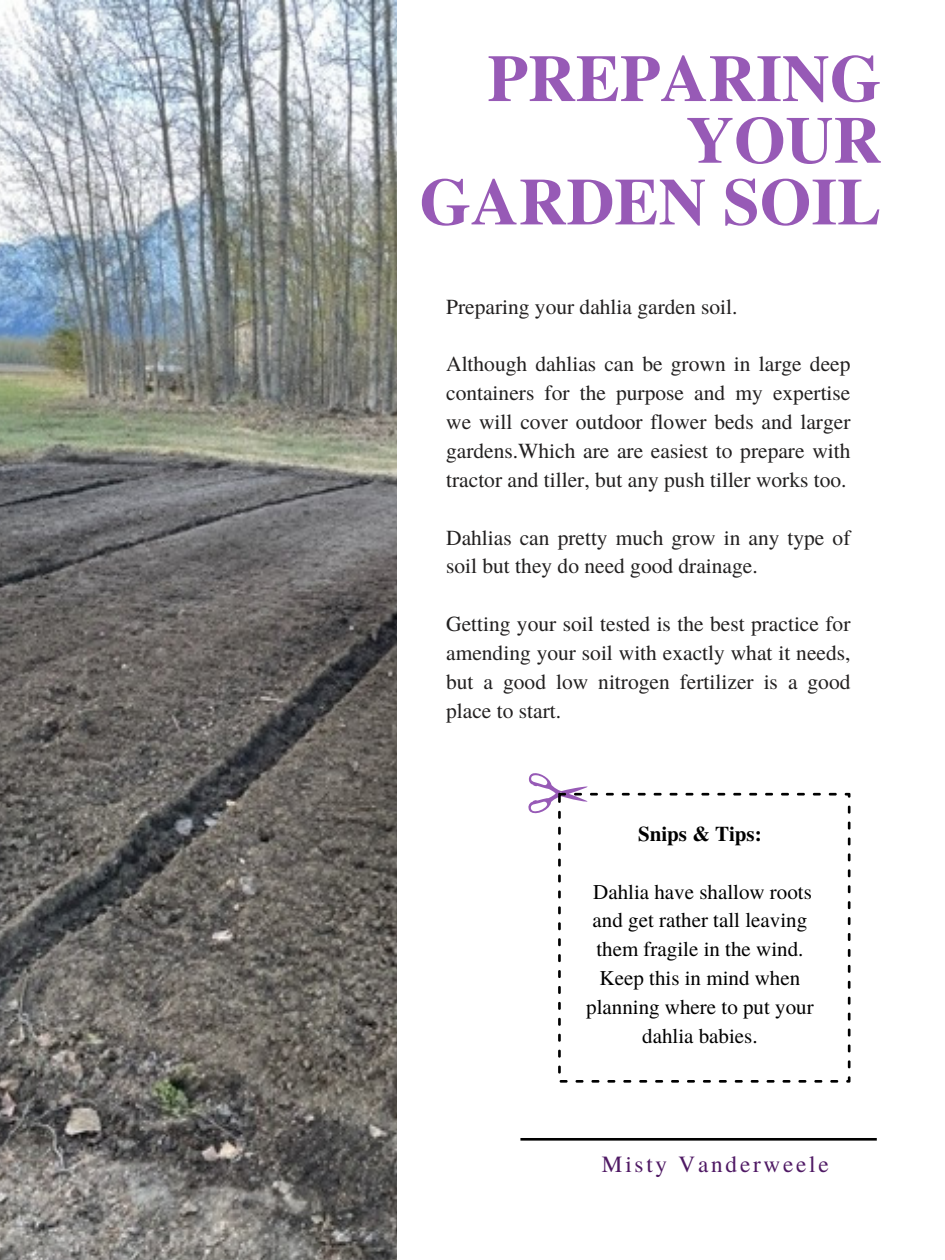
<style>
.page{position:relative;width:945px;height:1260px;background:#fff}
.page>*{position:absolute;margin:0;border:0;box-sizing:border-box;transform-origin:0 0}
.t1{font:700 66.33px/61.6px "Te X Gyre Termes";color:#975ab6;text-align:right}
.t2{font:23.28px "Te X Gyre Termes";letter-spacing:.12em;color:#4f1964}
.t3{font:21.53px/28.9px "Te X Gyre Termes";color:#222020;text-align:justify}
.t4{font:21px/28.9px "Te X Gyre Termes";color:#000;text-align:center}
.t5{font:700 21px "Te X Gyre Termes";color:#000}
</style>
<div class="page">
<img style="left:0;top:0;width:396px;height:1260px">
<hr style="left:520px;top:1138px;width:357px;height:3px;background:#000">
<svg style="left:528px;top:773px;width:60px;height:41px"></svg>
<svg style="left:558px;top:793px;width:292px;height:290px"></svg>
<p class="t1" style="left:419px;top:44px;width:463px">PREPARING<br>YOUR<br>GARDEN SOIL</p>
<p class="t3" style="left:446px;top:291px;width:293px">Preparing your dahlia garden soil.</p>
<p class="t3" style="left:446px;top:349px;width:406px">Although dahlias can be grown in large deep containers for the purpose and my expertise we will cover outdoor flower beds and larger gardens.Which are are easiest to prepare with tractor and tiller, but any push tiller works too.</p>
<p class="t3" style="left:446px;top:522px;width:406px">Dahlias can pretty much grow in any type of soil but they do need good drainage.</p>
<p class="t3" style="left:446px;top:608px;width:406px">Getting your soil tested is the best practice for amending your soil with exactly what it needs, but a good low nitrogen fertilizer is a good place to start.</p>
<h2 class="t5" style="left:638px;top:817px;width:125px">Snips &amp; Tips:</h2>
<p class="t4" style="left:586px;top:876px;width:229px">Dahlia have shallow roots and get rather tall leaving them fragile in the wind.<br>Keep this in mind when planning where to put your dahlia babies.</p>
<h1 class="t2" style="left:602px;top:1148px;width:228px">Misty Vanderweele</h1>
</div>
